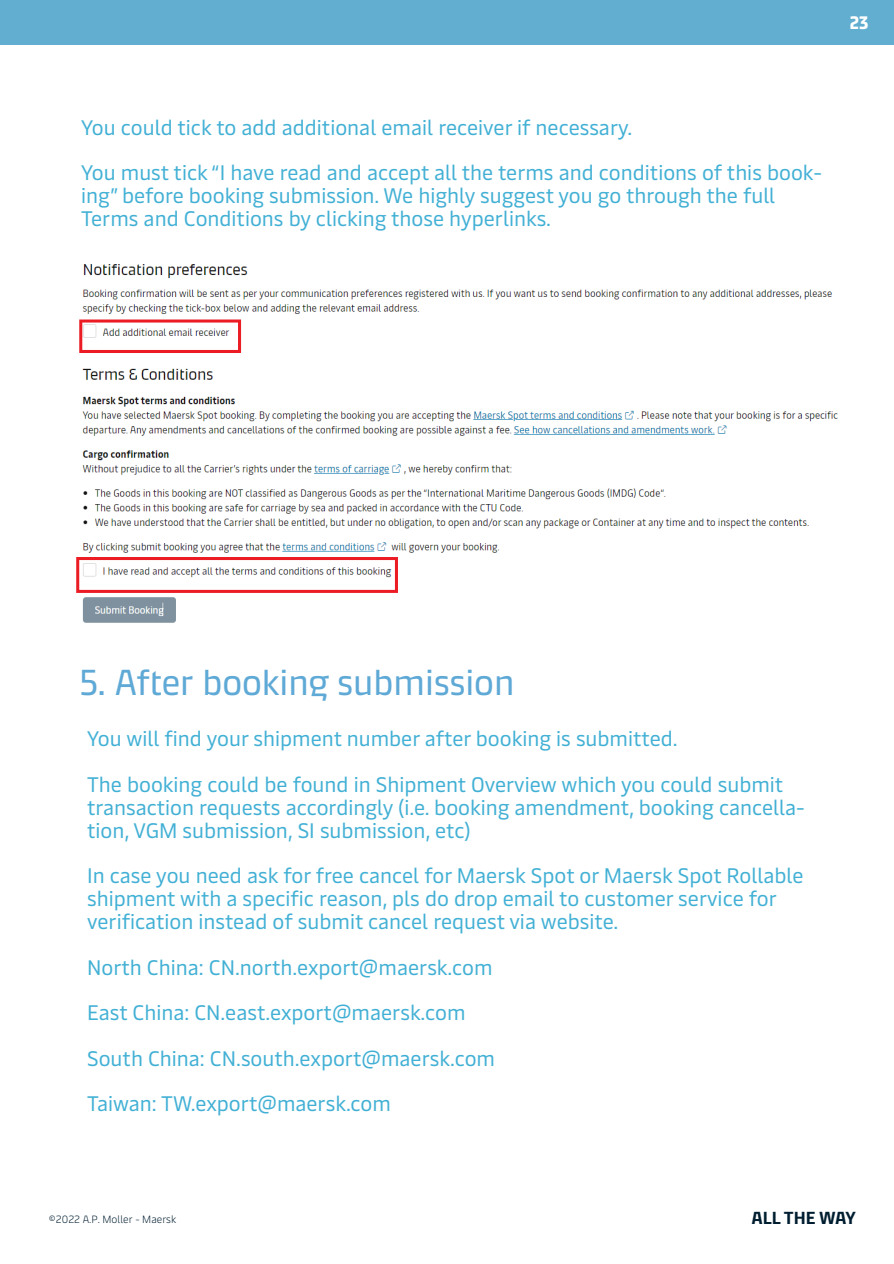
<style>
.page{position:relative;width:894px;height:1264px;background:#fff}
.page>*{position:absolute;margin:0;border:0;box-sizing:border-box;transform-origin:0 0}
.t1{font:36px "Maersk Headline";color:#5fa9d6}
.t2{font:21px/45.6px "Maersk Text";color:#42b0d5}
.t3{font:700 18px "Maersk Headline";color:#fff}
.t4{font:700 17.25px "Maersk Text";color:#001e31}
.t5{font:300 10.5px "Maersk Text";color:#001e31}
</style>
<div class="page">
<img style="left:76px;top:264px;width:762px;height:359px">
<div style="left:0;top:0;width:894px;height:44px;background:#62aed1"></div>
<p class="t3" style="left:850px;top:13px;width:20px">23</p>
<p class="t2" style="left:81px;top:106px;width:742px">You could tick to add additional email receiver if necessary.<br>You must tick “I have read and accept all the terms and conditions of this book-</p>
<p class="t2" style="left:81px;top:186px;width:695px;line-height:22.8px">ing” before booking submission. We highly suggest you go through the full<br>Terms and Conditions by clicking those hyperlinks.</p>
<h1 class="t1" style="left:80px;top:667px;width:436px">5. After booking submission</h1>
<p class="t2" style="left:87px;top:717px;width:697px">You will find your shipment number after booking is submitted.<br>The booking could be found in Shipment Overview which you could submit</p>
<p class="t2" style="left:87px;top:797px;width:719px;line-height:22.8px">transaction requests accordingly (i.e. booking amendment, booking cancella&shy;tion, VGM submission, SI submission, etc)</p>
<p class="t2" style="left:87px;top:866px;width:718px;line-height:22.8px">In case you need ask for free cancel for Maersk Spot or Maersk Spot Rollable shipment with a specific reason, pls do drop email to customer service for verification instead of submit cancel request via website.</p>
<p class="t2" style="left:87px;top:945px;width:409px">North China: CN.north.export@maersk.com East China: CN.east.export@maersk.com South China: CN.south.export@maersk.com Taiwan: TW.export@maersk.com</p>
<p class="t5" style="left:48px;top:1212px;width:129px">©2022 A.P. Moller - Maersk</p>
<p class="t4" style="left:751px;top:1207px;width:106px">ALL THE WAY</p>
</div>
